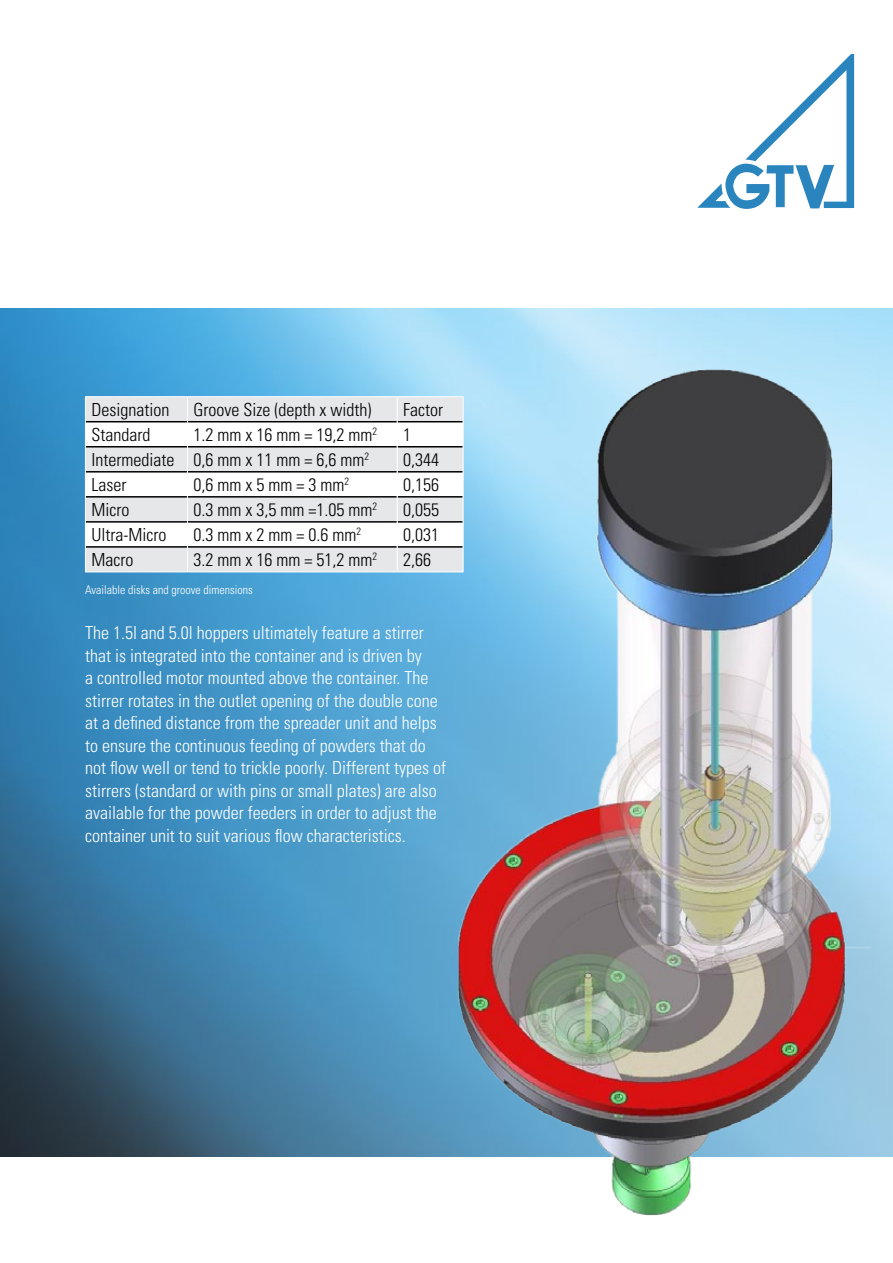
<style>
.page{position:relative;width:893px;height:1263px;background:#fff}
.page>*{position:absolute;margin:0;border:0;box-sizing:border-box;transform-origin:0 0}
.t1{font:300 condensed 18px/22.5px "Univers LT Std";color:#fff}
.t2{font:300 condensed 18px "Univers LT Std";color:#000}
.t3{font:300 condensed 12px "Univers LT Std";color:#fff}
</style>
<div class="page">
<img style="left:0;top:308px;width:893px;height:849px">
<img style="left:435px;top:341px;width:436px;height:875px">
<div style="left:86px;top:397px;width:377px;height:174px;background:#e6e7e8"></div>
<svg style="left:86px;top:422px;width:377px;height:124px"></svg>
<hr style="left:86px;top:421px;width:101px;height:1px;background:#000">
<hr style="left:188px;top:421px;width:209px;height:1px;background:#000">
<hr style="left:398px;top:421px;width:65px;height:1px;background:#000">
<hr style="left:86px;top:446px;width:101px;height:1px;background:#000">
<hr style="left:188px;top:446px;width:209px;height:1px;background:#000">
<hr style="left:398px;top:446px;width:65px;height:1px;background:#000">
<hr style="left:86px;top:471px;width:101px;height:1px;background:#000">
<hr style="left:188px;top:471px;width:209px;height:1px;background:#000">
<hr style="left:398px;top:471px;width:65px;height:1px;background:#000">
<hr style="left:86px;top:496px;width:101px;height:2px;background:#000">
<hr style="left:188px;top:496px;width:209px;height:2px;background:#000">
<hr style="left:398px;top:496px;width:65px;height:2px;background:#000">
<hr style="left:86px;top:521px;width:101px;height:2px;background:#000">
<hr style="left:188px;top:521px;width:209px;height:2px;background:#000">
<hr style="left:398px;top:521px;width:65px;height:2px;background:#000">
<hr style="left:86px;top:546px;width:101px;height:2px;background:#000">
<hr style="left:188px;top:546px;width:209px;height:2px;background:#000">
<hr style="left:398px;top:546px;width:65px;height:2px;background:#000">
<svg style="left:85px;top:397px;width:1px;height:174px"></svg>
<svg style="left:187px;top:397px;width:1px;height:174px"></svg>
<svg style="left:397px;top:397px;width:1px;height:174px"></svg>
<hr style="left:85px;top:396px;width:102px;height:1px;background:#fff">
<hr style="left:187px;top:396px;width:210px;height:1px;background:#fff">
<hr style="left:397px;top:396px;width:66px;height:1px;background:#fff">
<svg style="left:463px;top:397px;width:1px;height:174px"></svg>
<hr style="left:85px;top:571px;width:102px;height:1px;background:#fff">
<hr style="left:187px;top:571px;width:210px;height:1px;background:#fff">
<hr style="left:397px;top:571px;width:66px;height:1px;background:#fff">
<svg style="left:697px;top:54px;width:157px;height:155px"></svg>
<p class="t2" style="left:91px;top:399px;width:79px">Designation</p>
<p class="t2" style="left:193px;top:399px;width:179px">Groove Size (depth x width)</p>
<p class="t2" style="left:403px;top:399px;width:41px">Factor</p>
<p class="t2" style="left:91px;top:424px;width:60px">Standard</p>
<p class="t2" style="left:193px;top:424px;width:185px">1.2 mm x 16 mm = 19,2 mm<sup>2</sup></p>
<p class="t2" style="left:403px;top:424px;width:9px">1</p>
<p class="t2" style="left:91px;top:449px;width:279px">Intermediate 0,6 mm x 11 mm = 6,6 mm<sup>2</sup></p>
<p class="t2" style="left:403px;top:449px;width:37px">0,344</p>
<p class="t2" style="left:91px;top:474px;width:36px">Laser</p>
<p class="t2" style="left:193px;top:474px;width:157px">0,6 mm x 5 mm = 3 mm<sup>2</sup></p>
<p class="t2" style="left:403px;top:474px;width:37px">0,156</p>
<p class="t2" style="left:91px;top:499px;width:39px">Micro</p>
<p class="t2" style="left:193px;top:499px;width:185px">0.3 mm x 3,5 mm =1.05 mm<sup>2</sup></p>
<p class="t2" style="left:403px;top:499px;width:37px">0,055</p>
<p class="t2" style="left:91px;top:524px;width:77px">Ultra-Micro</p>
<p class="t2" style="left:193px;top:524px;width:169px">0.3 mm x 2 mm = 0.6 mm<sup>2</sup></p>
<p class="t2" style="left:403px;top:524px;width:37px">0,031</p>
<p class="t2" style="left:91px;top:549px;width:43px">Macro</p>
<p class="t2" style="left:193px;top:549px;width:185px">3.2 mm x 16 mm = 51,2 mm<sup>2</sup></p>
<p class="t2" style="left:403px;top:549px;width:29px">2,66</p>
<p class="t3" style="left:85px;top:583px;width:169px">Available disks and groove dimensions</p>
<p class="t1" style="left:85px;top:621px;width:362px">The 1.5l and 5.0l hoppers ultimately feature a stirrer that is integrated into the container and is driven by<br>a controlled motor mounted above the container. The stirrer rotates in the outlet opening of the double cone at a defined distance from the spreader unit and helps to ensure the continuous feeding of powders that do not flow well or tend to trickle poorly. Different types of stirrers (standard or with pins or small plates) are also available for the powder feeders in order to adjust the container unit to suit various flow characteristics.</p>
</div>
